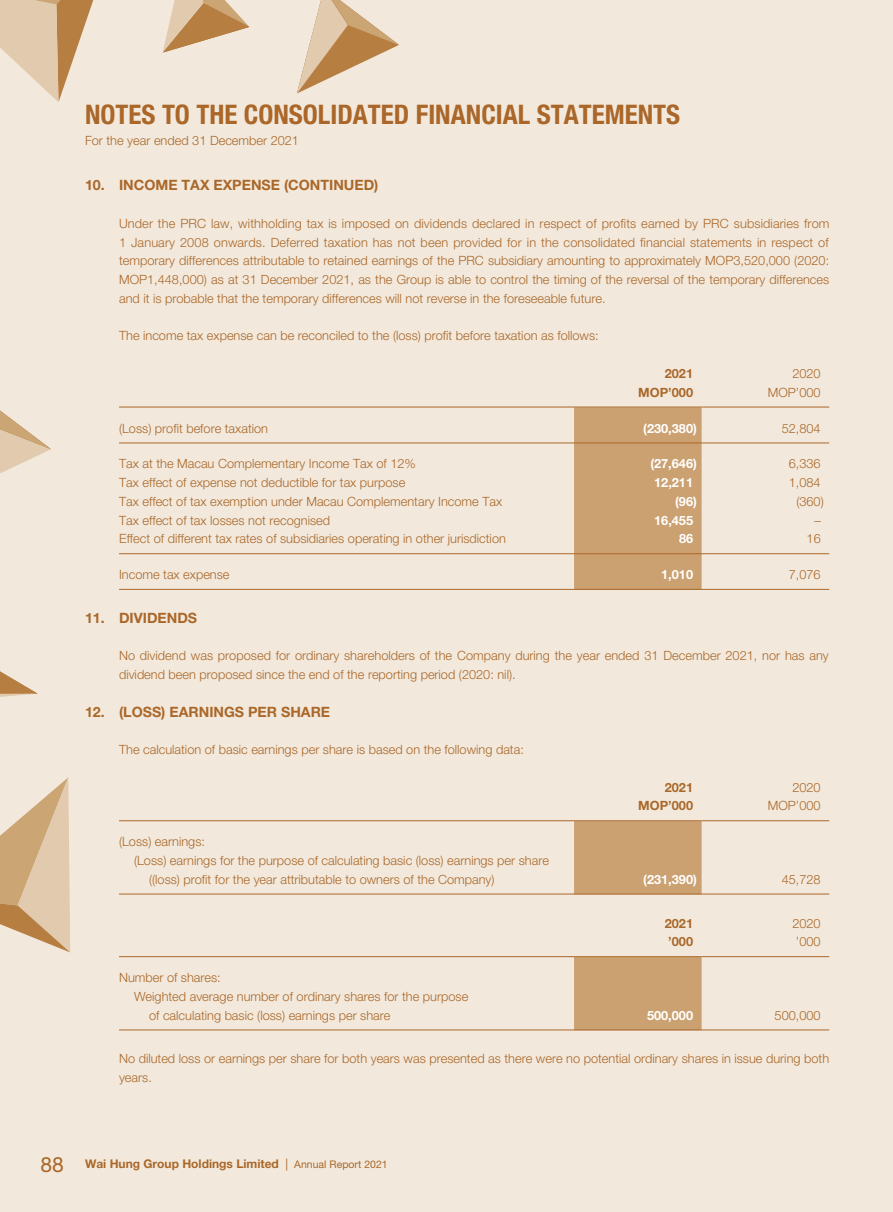
<style>
.page{position:relative;width:893px;height:1212px;background:#f2e9dc}
.page>*{position:absolute;margin:0;border:0;box-sizing:border-box;transform-origin:0 0}
.t1{font:700 condensed 27px "Helvetica Neue LT Std";color:#aa6729}
.t2{font:700 14.25px "Helvetica Neue LT Std";color:#aa6729}
.t3{font:300 12.75px/18.8px "Helvetica Neue LT Std";color:#aa6729}
.t4{font:700 12.75px "Helvetica Neue LT Std";color:#fff}
.t5{font:700 12.75px "Helvetica Neue LT Std";color:#aa6729}
.t6{font:700 12px "Helvetica Neue LT Std";color:#aa6729}
.s1{font-weight:400;font-size:21px}
.s2{font-weight:400}
.s3{font-weight:400;font-size:10.5px}
</style>
<div class="page">
<svg style="left:0;top:671px;width:38px;height:26px"></svg>
<svg style="left:0;top:0;width:94px;height:102px"></svg>
<svg style="left:297px;top:0;width:102px;height:94px"></svg>
<svg style="left:0;top:410px;width:51px;height:64px"></svg>
<svg style="left:0;top:777px;width:70px;height:175px"></svg>
<svg style="left:163px;top:0;width:86px;height:53px"></svg>
<div style="left:574px;top:408px;width:128px;height:181px;background:#cba171"></div>
<hr style="left:119px;top:407px;width:455px;height:1px;background:#aa6729">
<hr style="left:574px;top:407px;width:128px;height:1px;background:#aa6729">
<hr style="left:702px;top:407px;width:127px;height:1px;background:#aa6729">
<hr style="left:119px;top:443px;width:455px;height:1px;background:#aa6729">
<hr style="left:574px;top:443px;width:128px;height:1px;background:#aa6729">
<hr style="left:702px;top:443px;width:127px;height:1px;background:#aa6729">
<hr style="left:119px;top:553px;width:455px;height:1px;background:#aa6729">
<hr style="left:574px;top:553px;width:128px;height:1px;background:#aa6729">
<hr style="left:702px;top:553px;width:127px;height:1px;background:#aa6729">
<hr style="left:119px;top:589px;width:455px;height:1px;background:#aa6729">
<hr style="left:574px;top:589px;width:128px;height:1px;background:#aa6729">
<hr style="left:702px;top:589px;width:127px;height:1px;background:#aa6729">
<div style="left:574px;top:821px;width:128px;height:73px;background:#cba171"></div>
<hr style="left:119px;top:820px;width:455px;height:1px;background:#aa6729">
<hr style="left:574px;top:820px;width:128px;height:1px;background:#aa6729">
<hr style="left:702px;top:820px;width:127px;height:1px;background:#aa6729">
<hr style="left:119px;top:894px;width:455px;height:1px;background:#aa6729">
<hr style="left:574px;top:894px;width:128px;height:1px;background:#aa6729">
<hr style="left:702px;top:894px;width:127px;height:1px;background:#aa6729">
<div style="left:574px;top:957px;width:128px;height:72px;background:#cba171"></div>
<hr style="left:119px;top:956px;width:455px;height:1px;background:#aa6729">
<hr style="left:574px;top:956px;width:128px;height:1px;background:#aa6729">
<hr style="left:702px;top:956px;width:127px;height:1px;background:#aa6729">
<hr style="left:119px;top:1029px;width:455px;height:1px;background:#aa6729">
<hr style="left:574px;top:1029px;width:128px;height:1px;background:#aa6729">
<hr style="left:702px;top:1029px;width:127px;height:1px;background:#aa6729">
<h1 class="t1" style="left:85px;top:99px;width:597px">NOTES TO THE CONSOLIDATED FINANCIAL STATEMENTS</h1>
<p class="t3" style="left:85px;top:131px;width:216px">For the year ended 31 December 2021</p>
<p class="t2" style="left:85px;top:177px;width:295px">10. INCOME TAX EXPENSE (CONTINUED)</p>
<p class="t3" style="left:119px;top:214px;width:712px;text-align:justify">Under the PRC law, withholding tax is imposed on dividends declared in respect of profits earned by PRC subsidiaries from 1 January 2008 onwards. Deferred taxation has not been provided for in the consolidated financial statements in respect of temporary differences attributable to retained earnings of the PRC subsidiary amounting to approximately MOP3,520,000 (2020:<br>MOP1,448,000) as at 31 December 2021, as the Group is able to control the timing of the reversal of the temporary differences and it is probable that the temporary differences will not reverse in the foreseeable future.</p>
<p class="t3" style="left:119px;top:326px;width:481px">The income tax expense can be reconciled to the (loss) profit before taxation as follows:</p>
<p class="t5" style="left:665px;top:365px;width:30px">2021</p>
<p class="t3" style="left:792px;top:364px;width:30px">2020</p>
<p class="t5" style="left:638px;top:384px;width:56px">MOP’000</p>
<p class="t3" style="left:768px;top:382px;width:54px">MOP’000</p>
<p class="t3" style="left:119px;top:418px;width:151px">(Loss) profit before taxation</p>
<p class="t4" style="left:643px;top:420px;width:55px">(230,380)</p>
<p class="t3" style="left:782px;top:418px;width:40px">52,804</p>
<p class="t3" style="left:119px;top:454px;width:298px">Tax at the Macau Complementary Income Tax of 12%</p>
<p class="t4" style="left:650px;top:456px;width:48px">(27,646)</p>
<p class="t3" style="left:789px;top:454px;width:33px">6,336</p>
<p class="t3" style="left:119px;top:473px;width:288px">Tax effect of expense not deductible for tax purpose</p>
<p class="t4" style="left:654px;top:475px;width:40px">12,211</p>
<p class="t3" style="left:789px;top:473px;width:33px">1,084</p>
<p class="t3" style="left:119px;top:492px;width:385px">Tax effect of tax exemption under Macau Complementary Income Tax</p>
<p class="t4" style="left:675px;top:493px;width:23px">(96)</p>
<p class="t3" style="left:796px;top:492px;width:29px">(360)</p>
<p class="t3" style="left:119px;top:510px;width:213px">Tax effect of tax losses not recognised</p>
<p class="t4" style="left:654px;top:512px;width:40px">16,455</p>
<p class="t3" style="left:814px;top:510px;width:8px">–</p>
<p class="t3" style="left:119px;top:529px;width:388px">Effect of different tax rates of subsidiaries operating in other jurisdiction</p>
<p class="t4" style="left:679px;top:531px;width:16px">86</p>
<p class="t3" style="left:807px;top:529px;width:16px">16</p>
<p class="t3" style="left:119px;top:565px;width:112px">Income tax expense</p>
<p class="t4" style="left:661px;top:567px;width:33px">1,010</p>
<p class="t3" style="left:789px;top:565px;width:33px">7,076</p>
<p class="t2" style="left:85px;top:609px;width:114px">11. DIVIDENDS</p>
<p class="t3" style="left:119px;top:646px;width:711px">No dividend was proposed for ordinary shareholders of the Company during the year ended 31 December 2021, nor has any dividend been proposed since the end of the reporting period (2020: nil).</p>
<p class="t2" style="left:85px;top:703px;width:247px">12. (LOSS) EARNINGS PER SHARE</p>
<p class="t3" style="left:119px;top:740px;width:406px">The calculation of basic earnings per share is based on the following data:</p>
<p class="t5" style="left:665px;top:779px;width:30px">2021</p>
<p class="t3" style="left:792px;top:777px;width:30px">2020</p>
<p class="t5" style="left:638px;top:798px;width:56px">MOP’000</p>
<p class="t3" style="left:768px;top:796px;width:54px">MOP’000</p>
<p class="t3" style="left:119px;top:832px;width:87px">(Loss) earnings:</p>
<p class="t3" style="left:134px;top:851px;width:416px">(Loss) earnings for the purpose of calculating basic (loss) earnings per share</p>
<p class="t3" style="left:149px;top:869px;width:347px">((loss) profit for the year attributable to owners of the Company)</p>
<p class="t4" style="left:643px;top:871px;width:55px">(231,390)</p>
<p class="t3" style="left:782px;top:869px;width:40px">45,728</p>
<p class="t5" style="left:665px;top:915px;width:30px">2021</p>
<p class="t3" style="left:792px;top:913px;width:30px">2020</p>
<p class="t5" style="left:668px;top:934px;width:26px">’000</p>
<p class="t3" style="left:796px;top:932px;width:26px">’000</p>
<p class="t3" style="left:119px;top:968px;width:103px">Number of shares:</p>
<p class="t3" style="left:134px;top:987px;width:336px">Weighted average number of ordinary shares for the purpose</p>
<p class="t3" style="left:149px;top:1005px;width:243px">of calculating basic (loss) earnings per share</p>
<p class="t4" style="left:647px;top:1007px;width:48px">500,000</p>
<p class="t3" style="left:775px;top:1005px;width:48px">500,000</p>
<p class="t3" style="left:119px;top:1049px;width:712px">No diluted loss or earnings per share for both years was presented as there were no potential ordinary shares in issue during both years.</p>
<p class="t6" style="left:40px;top:1156px;width:349px"><span class="s1">88</span> Wai Hung Group Holdings Limited <span class="s2">|</span> <span class="s3">Annual Report 2021</span></p>
</div>
